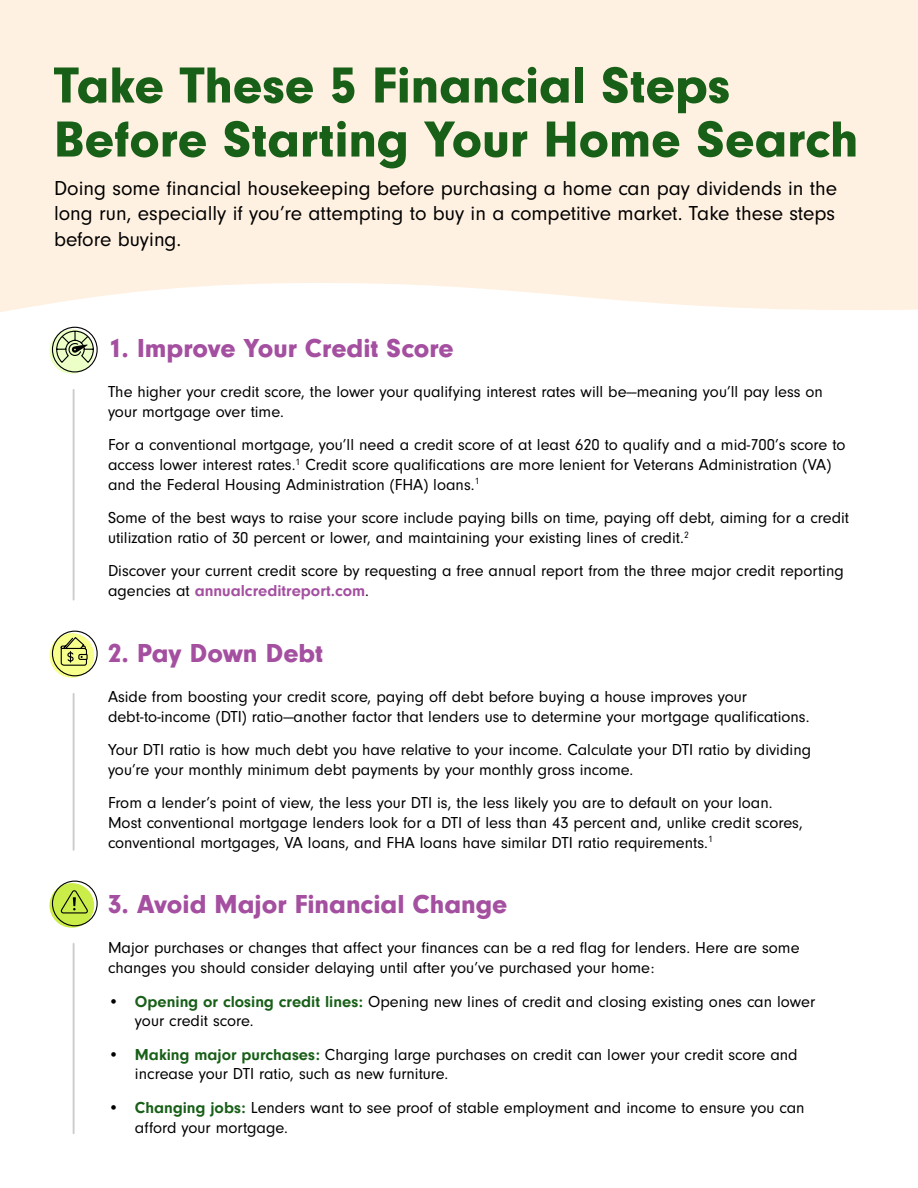
<style>
.page{position:relative;width:918px;height:1188px;background:#fff}
.page>*{position:absolute;margin:0;border:0;box-sizing:border-box;transform-origin:0 0}
.t1{font:900 52.5px/54px "Neuzeit Gro";color:#185f18}
.t2{font:900 27px "Neuzeit Gro";color:#a44fa0}
.t3{font:21px/25.2px "Neuzeit Gro";color:#000;text-align:justify}
.t4{font:16.5px/19.8px "Neuzeit Gro";color:#000}
.s1{font-weight:700;color:#a44fa0}
.s2{font-weight:700;color:#185f18}
</style>
<div class="page">
<svg style="left:0;top:0;width:918px;height:374px;fill:#fff1e1"></svg>
<svg style="left:50px;top:329px;width:44px;height:45px"></svg>
<svg style="left:51px;top:326px;width:47px;height:47px"></svg>
<svg style="left:50px;top:633px;width:44px;height:45px"></svg>
<div style="left:52px;top:631px;width:46px;height:45px;border:1px solid #000;border-radius:50%"></div>
<svg style="left:60px;top:636px;width:28px;height:30px"></svg>
<svg style="left:50px;top:883px;width:44px;height:45px"></svg>
<svg style="left:51px;top:880px;width:47px;height:47px"></svg>
<hr style="left:73px;top:390px;width:2px;height:210px;background:#ccc">
<hr style="left:73px;top:694px;width:2px;height:156px;background:#ccc">
<hr style="left:73px;top:944px;width:2px;height:189px;background:#ccc">
<h1 class="t1" style="left:54px;top:58px;width:806px">Take These 5 Financial Steps<br>Before Starting Your Home Search</h1>
<p class="t3" style="left:54px;top:176px;width:785px">Doing some financial housekeeping before purchasing a home can pay dividends in the long run, especially if you’re attempting to buy in a competitive market. Take these steps before buying.</p>
<h2 class="t2" style="left:108px;top:333px;width:347px">1. Improve Your Credit Score</h2>
<p class="t4" style="left:108px;top:382px;width:717px">The higher your credit score, the lower your qualifying interest rates will be—meaning you’ll pay less on your mortgage over time.</p>
<p class="t4" style="left:108px;top:435px;width:739px">For a conventional mortgage, you’ll need a credit score of at least 620 to qualify and a mid-700’s score to access lower interest rates.<sup>1</sup> Credit score qualifications are more lenient for Veterans Administration (VA) and the Federal Housing Administration (FHA) loans.<sup>1</sup></p>
<p class="t4" style="left:108px;top:508px;width:743px">Some of the best ways to raise your score include paying bills on time, paying off debt, aiming for a credit utilization ratio of 30 percent or lower, and maintaining your existing lines of credit.<sup>2</sup></p>
<p class="t4" style="left:108px;top:561px;width:737px">Discover your current credit score by requesting a free annual report from the three major credit reporting agencies at <span class="s1">annualcreditreport.com</span>.</p>
<h2 class="t2" style="left:108px;top:638px;width:217px">2. Pay Down Debt</h2>
<p class="t4" style="left:108px;top:687px;width:703px">Aside from boosting your credit score, paying off debt before buying a house improves your debt-to-income (DTI) ratio—another factor that lenders use to determine your mortgage qualifications.</p>
<p class="t4" style="left:108px;top:740px;width:705px">Your DTI ratio is how much debt you have relative to your income. Calculate your DTI ratio by dividing you’re your monthly minimum debt payments by your monthly gross income.</p>
<p class="t4" style="left:108px;top:793px;width:696px">From a lender’s point of view, the less your DTI is, the less likely you are to default on your loan.<br>Most conventional mortgage lenders look for a DTI of less than 43 percent and, unlike credit scores, conventional mortgages, VA loans, and FHA loans have similar DTI ratio requirements.<sup>1</sup></p>
<h2 class="t2" style="left:108px;top:889px;width:401px">3. Avoid Major Financial Change</h2>
<p class="t4" style="left:108px;top:938px;width:693px">Major purchases or changes that affect your finances can be a red flag for lenders. Here are some changes you should consider delaying until after you’ve purchased your home:</p>
<p class="t4" style="left:135px;top:992px;width:682px;text-indent:-27px">• <span class="s2">Opening or closing credit lines:</span> Opening new lines of credit and closing existing ones can lower your credit score.</p>
<p class="t4" style="left:135px;top:1045px;width:664px;text-indent:-27px">• <span class="s2">Making major purchases:</span> Charging large purchases on credit can lower your credit score and increase your DTI ratio, such as new furniture.</p>
<p class="t4" style="left:135px;top:1098px;width:671px;text-indent:-27px">• <span class="s2">Changing jobs:</span> Lenders want to see proof of stable employment and income to ensure you can afford your mortgage.</p>
</div>
